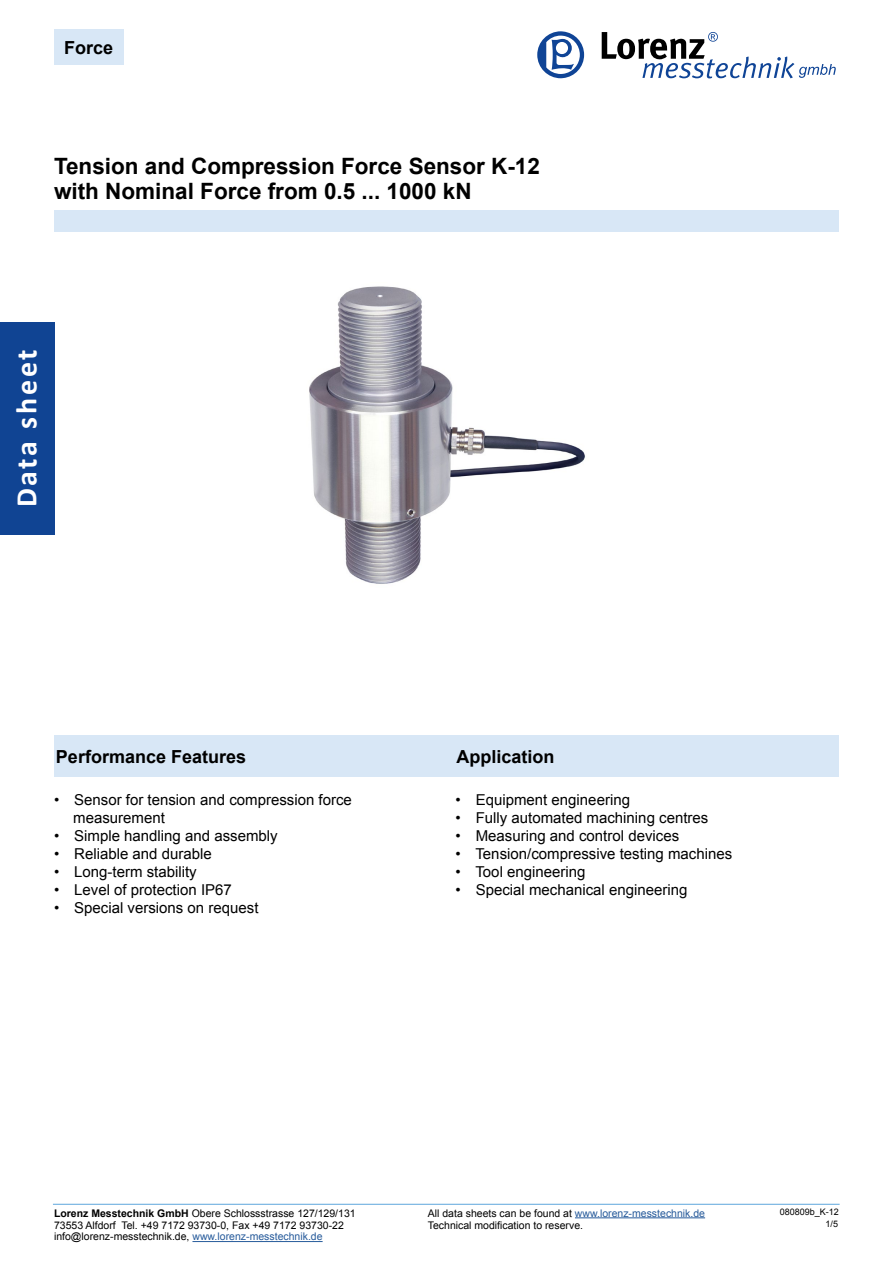
<style>
.page{position:relative;width:893px;height:1263px;background:#fff}
.page>*{position:absolute;margin:0;border:0;box-sizing:border-box;transform-origin:0 0}
.t1{font:700 30px "Calibri";letter-spacing:.09em;color:#fff}
.t2{font:700 22.5px/25.2px "Arial";color:#000}
.t3{font:700 18px "Arial";color:#000}
.t4{font:15px/18px "Arial";color:#000}
.t5{font:10.5px/12.6px "Arial";color:#000}
.t6{font:9px "Arial";color:#000}
.s1{font-weight:700}
.s2{color:#275b9b}
</style>
<div class="page">
<div style="left:0;top:322px;width:54px;height:213px;background:#104493"></div>
<hr style="left:192px;top:1241px;width:131px;height:1px;background:#275b9b">
<hr style="left:575px;top:1217px;width:130px;height:1px;background:#275b9b">
<hr style="left:53px;top:1204px;width:787px;height:1px;background:#6fb0e0">
<svg style="left:537px;top:31px;width:47px;height:47px"></svg>
<svg style="left:602px;top:32px;width:234px;height:46px"></svg>
<img style="left:309px;top:286px;width:276px;height:298px">
<div style="left:54px;top:736px;width:785px;height:41px;background:#d8e7f6"></div>
<div style="left:54px;top:30px;width:69px;height:35px;background:#d8e7f6"></div>
<div style="left:54px;top:210px;width:785px;height:22px;background:#d8e7f6"></div>
<p class="t3" style="left:64px;top:36px;width:51px">Force</p>
<h2 class="t2" style="left:54px;top:154px;width:487px">Tension and Compression Force Sensor K-12 with Nominal Force from 0.5 ... 1000 kN</h2>
<h1 class="t1" style="left:7px;top:507px;width:159px;rotate:-90deg">Data sheet</h1>
<p class="t3" style="left:56px;top:745px;width:192px">Performance Features</p>
<p class="t3" style="left:456px;top:745px;width:100px">Application</p>
<p class="t4" style="left:73px;top:791px;width:280px;text-indent:-19px">• Sensor for tension and compression force measurement</p>
<p class="t4" style="left:54px;top:827px;width:225px">• Simple handling and assembly</p>
<p class="t4" style="left:54px;top:845px;width:159px">• Reliable and durable</p>
<p class="t4" style="left:54px;top:863px;width:144px">• Long-term stability</p>
<p class="t4" style="left:54px;top:881px;width:179px">• Level of protection IP67</p>
<p class="t4" style="left:54px;top:899px;width:206px">• Special versions on request</p>
<p class="t4" style="left:455px;top:791px;width:176px">• Equipment engineering</p>
<p class="t4" style="left:455px;top:809px;width:254px">• Fully automated machining centres</p>
<p class="t4" style="left:455px;top:827px;width:225px">• Measuring and control devices</p>
<p class="t4" style="left:455px;top:845px;width:278px">• Tension/compressive testing machines</p>
<p class="t4" style="left:455px;top:863px;width:132px">• Tool engineering</p>
<p class="t4" style="left:455px;top:881px;width:234px">• Special mechanical engineering</p>
<p class="t5" style="left:54px;top:1207px;width:303px"><span class="s1">Lorenz Messtechnik GmbH</span> Obere Schlossstrasse 127/129/131<br>73553 Alfdorf Tel. +49 7172 93730-0, Fax +49 7172 93730-22</p>
<p class="t5" style="left:54px;top:1230px;width:270px">info@lorenz-messtechnik.de, <span class="s2">www.lorenz-messtechnik.de</span></p>
<p class="t6" style="left:780px;top:1206px;width:61px">080809b_K-12</p>
<p class="t5" style="left:428px;top:1207px;width:279px">All data sheets can be found at <span class="s2">www.lorenz-messtechnik.de<br></span>Technical modification to reserve.</p>
<p class="t6" style="left:826px;top:1218px;width:14px">1/5</p>
</div>
